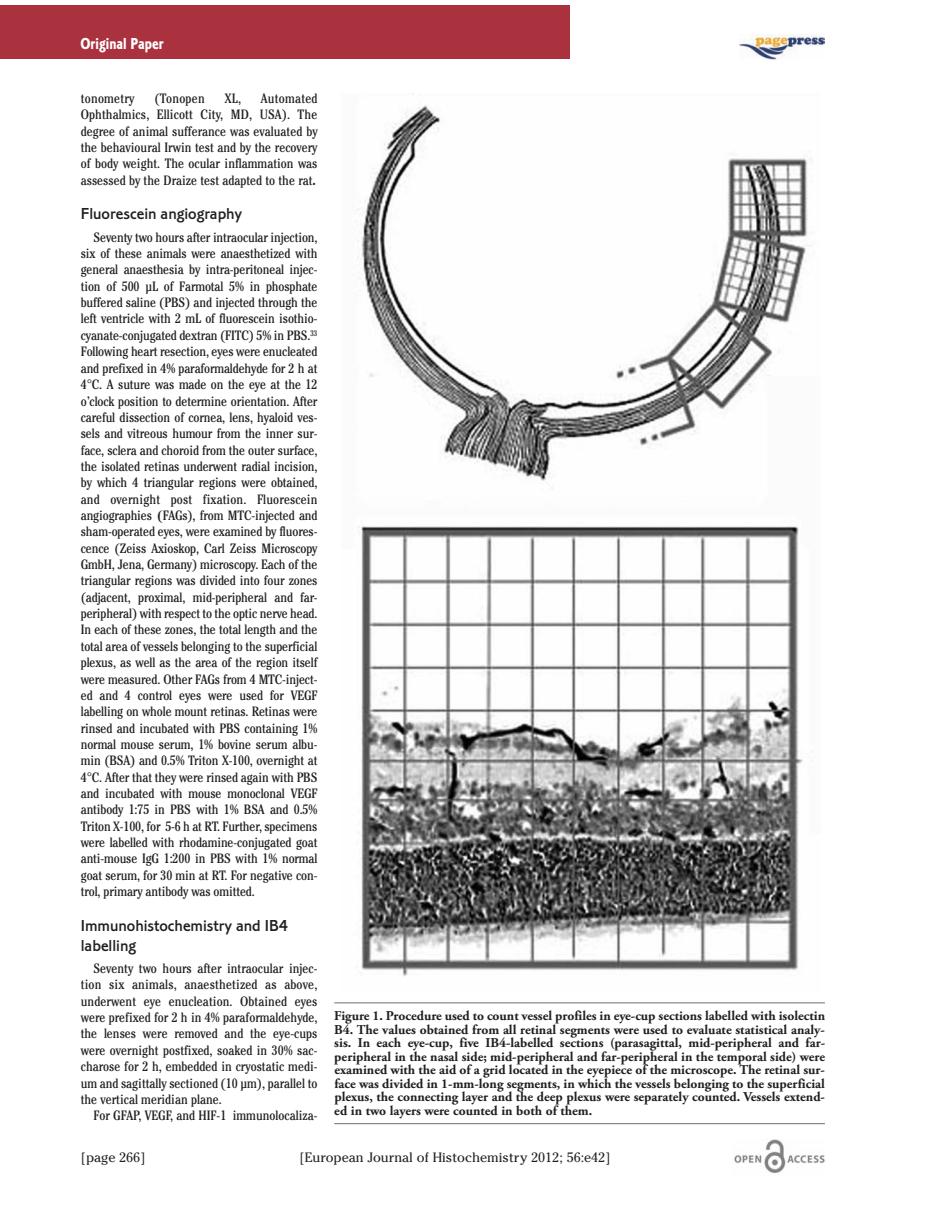
<style>
.page{position:relative;width:927px;height:1225px;background:#fff}
.page>*{position:absolute;margin:0;border:0;box-sizing:border-box;transform-origin:0 0}
.t1{font:16.5px/20px "Corinthian Medium Plain";color:#231f20}
.t2{font:16.5px "Corinthian Bold Condensed Plain";color:#fff}
.t3{font:condensed 13.5px/16.4px "Cheltenham";color:#231f20;text-align:justify}
.t4{font:700 13.5px/13.5px "Adobe Garamond Pro";color:#231f20;text-align:justify}
.t5{font:13.5px "Cheltenham";color:#231f20}
.t6{font:condensed 13.5px "Cheltenham";letter-spacing:.02em;color:#231f20}
.s1{font-weight:700}
</style>
<div class="page">
<div style="left:0;top:6px;width:570px;height:53px;background:#aa323f"></div>
<img style="left:734px;top:1140px;width:91px;height:33px">
<img style="left:740px;top:34px;width:84px;height:26px">
<img style="left:357px;top:105px;width:455px;height:871px">
<hr style="left:334px;top:1002px;width:491px;height:1px;background:#6c6d70">
<hr style="left:334px;top:1123px;width:491px;height:1px;background:#6c6d70">
<p class="t2" style="left:80px;top:38px;width:85px">Original Paper</p>
<p class="t3" style="left:81px;top:91px;width:238px;text-indent:180px">Automated Ophthalmics, Ellicott City, MD, USA). The degree of animal sufferance was evaluated by the behavioural Irwin test and by the recovery of body weight. The ocular inflammation was assessed by the Draize test adapted to the rat<span class="s1">.</span></p>
<p class="t1" style="left:81px;top:205px;width:163px">Fluorescein angiography</p>
<p class="t3" style="left:81px;top:230px;width:238px;text-indent:13px">Seventy two hours after intraocular injection, six of these animals were anaesthetized with general anaesthesia by intra-peritoneal injec&shy;tion of 500 µL of Farmotal 5% in phosphate buffered saline (PBS) and injected through the left ventricle with 2 mL of fluorescein isothio&shy;cyanate-conjugated dextran (FITC) 5% in PBS.<sup>33<br></sup>Following heart resection, eyes were enucleated and prefixed in 4% paraformaldehyde for 2 h at 4°C. A suture was made on the eye at the 12 o’clock position to determine orientation. After careful dissection of cornea, lens, hyaloid ves&shy;sels and vitreous humour from the inner sur&shy;face, sclera and choroid from the outer surface, the isolated retinas underwent radial incision, by which 4 triangular regions were obtained, and overnight post fixation. Fluorescein angiographies <span class="s1">(</span>FAGs), from MTC-injected and sham-operated eyes, were examined by fluores&shy;cence (Zeiss Axioskop, Carl Zeiss Microscopy GmbH, Jena, Germany) microscopy. Each of the triangular regions was divided into four zones (adjacent, proximal, mid-peripheral and far&shy;peripheral) with respect to the optic nerve head.<br>In each of these zones, the total length and the total area of vessels belonging to the superficial plexus, as well as the area of the region itself were measured. Other FAGs from 4 MTC-inject&shy;ed and 4 control eyes were used for VEGF labelling on whole mount retinas. Retinas were rinsed and incubated with PBS containing 1% normal mouse serum, 1% bovine serum albu&shy;min (BSA) and 0.5% Triton X-100, overnight at 4°C. After that they were rinsed again with PBS and incubated with mouse monoclonal VEGF antibody 1:75 in PBS with 1% BSA and 0.5% Triton X-100, for 5-6 h at RT. Further, specimens were labelled with rhodamine-conjugated goat anti-mouse IgG 1:200 in PBS with 1% normal goat serum, for 30 min at RT. For negative con&shy;trol, primary antibody was omitted.</p>
<p class="t1" style="left:81px;top:917px;width:209px">Immunohistochemistry and IB4 labelling</p>
<p class="t3" style="left:81px;top:961px;width:238px;text-indent:13px">Seventy two hours after intraocular injec&shy;tion six animals, anaesthetized as above, underwent eye enucleation. Obtained eyes were prefixed for 2 h in 4% paraformaldehyde, the lenses were removed and the eye-cups were overnight postfixed, soaked in 30% sac&shy;charose for 2 h, embedded in cryostatic medi&shy;um and sagittally sectioned (10 µm), parallel to the vertical meridian plane.</p>
<p class="t3" style="left:93px;top:1108px;width:226px">For GFAP, VEGF, and HIF-1 immunolocaliza-</p>
<p class="t6" style="left:81px;top:94px;width:55px">tonometry</p>
<p class="t6" style="left:154px;top:94px;width:52px">(Tonopen</p>
<p class="t3" style="left:225px;top:91px;width:18px">XL,</p>
<p class="t4" style="left:334px;top:1010px;width:492px">Figure 1. Procedure used to count vessel profiles in eye-cup sections labelled with isolectin B4. The values obtained from all retinal segments were used to evaluate statistical analy&shy;sis. In each eye-cup, five IB4-labelled sections (parasagittal, mid-peripheral and far&shy;peripheral in the nasal side; mid-peripheral and far-peripheral in the temporal side) were examined with the aid of a grid located in the eyepiece of the microscope. The retinal sur&shy;face was divided in 1-mm-long segments, in which the vessels belonging to the superficial plexus, the connecting layer and the deep plexus were separately counted. Vessels extend&shy;ed in two layers were counted in both of them.</p>
<p class="t5" style="left:81px;top:1149px;width:66px">[page 266]</p>
<p class="t5" style="left:299px;top:1149px;width:313px">[European Journal of Histochemistry 2012; 56:e42]</p>
</div>
